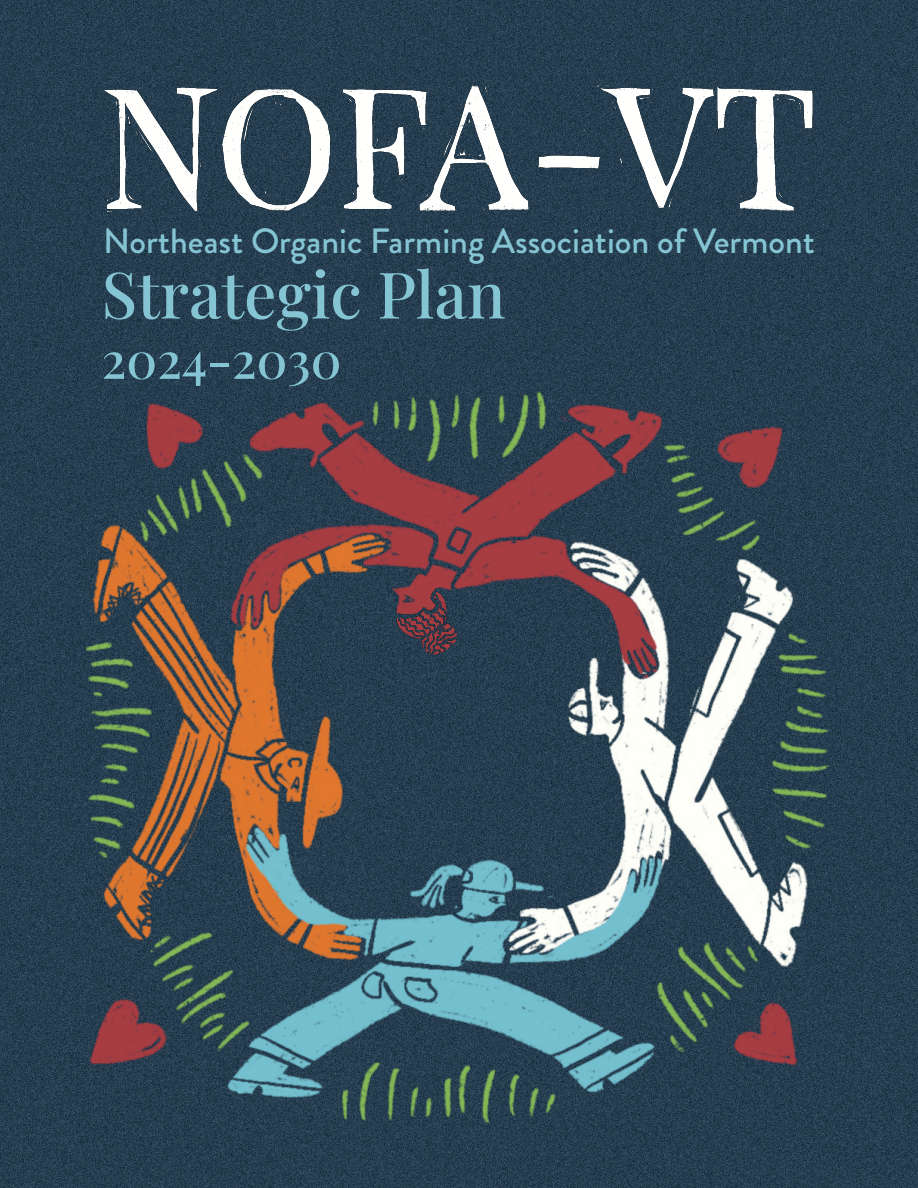
<style>
.page{position:relative;width:918px;height:1188px;background:#fff}
.page>*{position:absolute;margin:0;border:0;box-sizing:border-box;transform-origin:0 0}
.t1{font:500 64.35px "Playfair Display";color:#85c4d3}
.t2{font:500 50.1px "Playfair Display";color:#85c4d3}
.little_playfair{font:500 35.1px "Brandon Grotesque";color:#85c4d3}
</style>
<div class="page">
<img style="left:0;top:0;width:918px;height:1188px">
<img style="left:85px;top:380px;width:748px;height:754px">
<img style="left:94px;top:68px;width:730px;height:155px">
<p class="little_playfair" style="left:103px;top:216px;width:713px">Northeast Organic Farming Association of Vermont</p>
<p class="t1" style="left:102px;top:244px;width:406px">Strategic Plan</p>
<p class="t2" style="left:102px;top:321px;width:241px">2024-2030</p>
</div>
